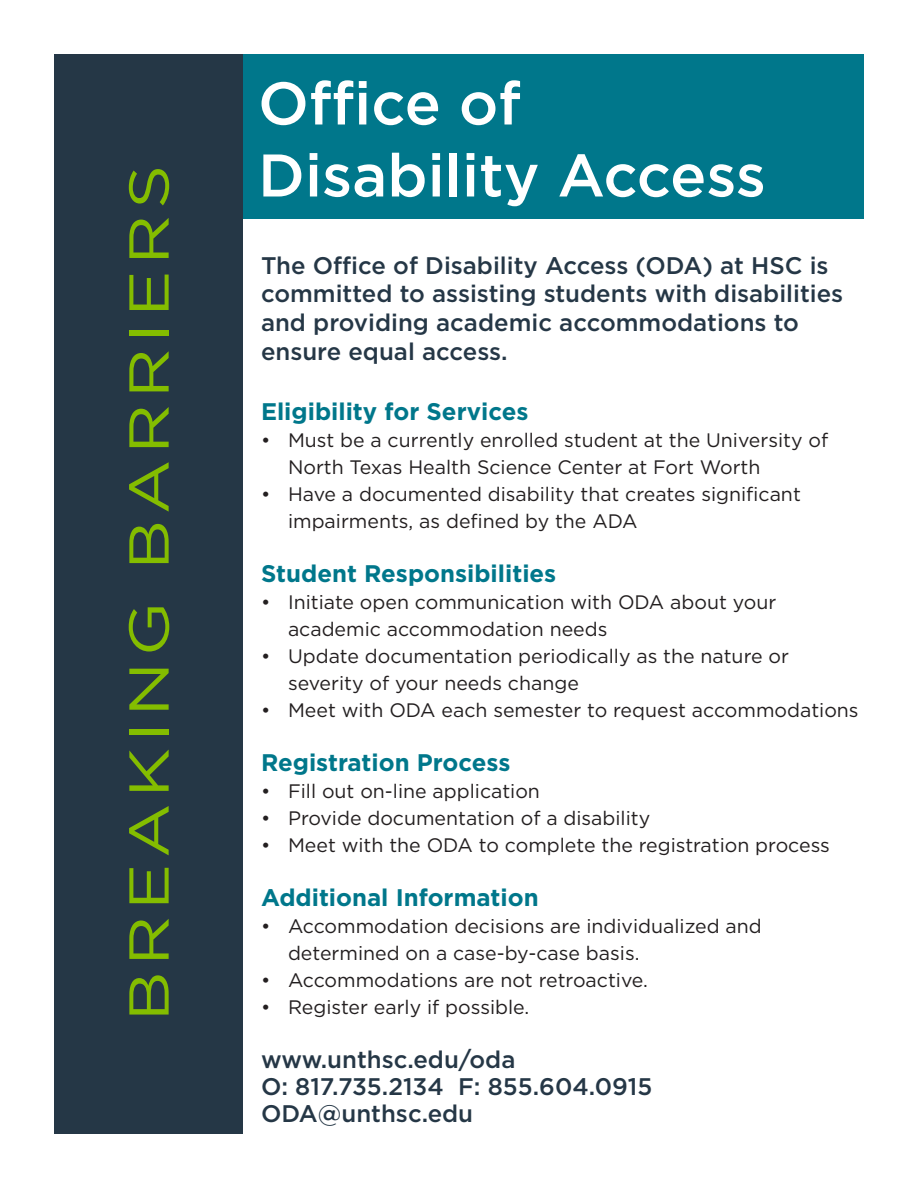
<style>
.page{position:relative;width:918px;height:1188px;background:#fff}
.page>*{position:absolute;margin:0;border:0;box-sizing:border-box;transform-origin:0 0}
.t1{font:500 60px/72px "Gotham";color:#fff}
.t2{font:56.1px "Gotham";letter-spacing:.08em;color:#84bd00;scale:1.24 1}
.t3{font:500 24px/28.8px "Gotham";color:#253746}
.t4{font:700 24px "Gotham";color:#00778b}
.t5{font:19.5px/27px "Gotham";color:#231f20}
</style>
<div class="page">
<div style="left:243px;top:54px;width:621px;height:165px;background:#00778b"></div>
<div style="left:54px;top:54px;width:189px;height:1080px;background:#253746"></div>
<h2 class="t2" style="left:113px;top:1021px;width:692px;rotate:-90deg">BREAKING BARRIERS</h2>
<p class="t1" style="left:258px;top:67px;width:509px">Office of<br>Disability Access</p>
<p class="t3" style="left:261px;top:250px;width:584px">The Office of Disability Access (ODA) at HSC is committed to assisting students with disabilities and providing academic accommodations to ensure equal access.</p>
<p class="t4" style="left:261px;top:395px;width:269px">Eligibility for Services</p>
<p class="t5" style="left:288px;top:426px;width:542px;text-indent:-27px">• Must be a currently enrolled student at the University of<br>North Texas Health Science Center at Fort Worth</p>
<p class="t5" style="left:288px;top:480px;width:514px;text-indent:-27px">• Have a documented disability that creates significant impairments, as defined by the ADA</p>
<p class="t4" style="left:261px;top:557px;width:297px">Student Responsibilities</p>
<p class="t5" style="left:288px;top:588px;width:490px;text-indent:-27px">• Initiate open communication with ODA about your academic accommodation needs</p>
<p class="t5" style="left:288px;top:642px;width:503px;text-indent:-27px">• Update documentation periodically as the nature or severity of your needs change</p>
<p class="t5" style="left:261px;top:696px;width:599px">• Meet with ODA each semester to request accommodations</p>
<p class="t4" style="left:261px;top:746px;width:251px">Registration Process</p>
<p class="t5" style="left:261px;top:777px;width:280px">• Fill out on-line application</p>
<p class="t5" style="left:261px;top:804px;width:391px">• Provide documentation of a disability</p>
<p class="t5" style="left:261px;top:831px;width:570px">• Meet with the ODA to complete the registration process</p>
<p class="t4" style="left:261px;top:881px;width:279px">Additional Information</p>
<p class="t5" style="left:288px;top:912px;width:475px;text-indent:-27px">• Accommodation decisions are individualized and determined on a case-by-case basis.</p>
<p class="t5" style="left:261px;top:966px;width:389px">• Accommodations are not retroactive.</p>
<p class="t5" style="left:261px;top:993px;width:270px">• Register early if possible.</p>
<p class="t3" style="left:261px;top:1045px;width:256px">www.unthsc.edu/oda</p>
<p class="t3" style="left:261px;top:1072px;width:393px">O: 817.735.2134 F: 855.604.0915</p>
<p class="t3" style="left:261px;top:1099px;width:214px">ODA@unthsc.edu</p>
</div>
